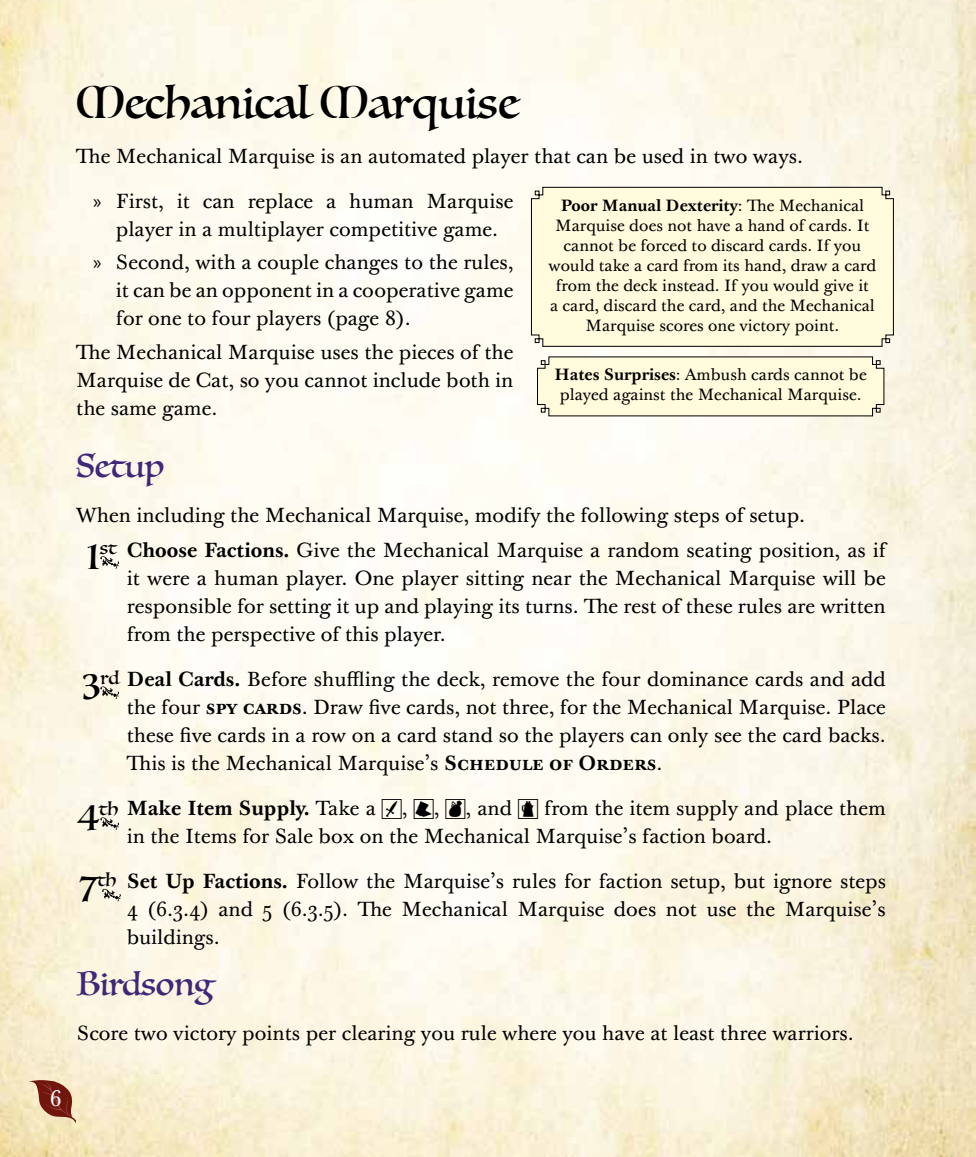
<style>
.page{position:relative;width:976px;height:1157px;background:#fff}
.page>*{position:absolute;margin:0;border:0;box-sizing:border-box;transform-origin:0 0}
.t1{font:44px "Luminari";color:#000}
.t2{font:32px "Luminari";color:#402779}
.t3{font:22px "Baskerville Ten Pro";color:#fff}
.t4{font:20px/28px "Baskerville Ten Pro";color:#000;text-align:justify}
.t5{font:700 20px "Baskerville Ten Pro";color:#000}
.t6{font:18px "Luminari";color:#000}
.t7{font:16px/20px "Baskerville Ten Pro";color:#000;text-align:center}
.s1{font-family:"Myriad Pro"}
.s2{font-weight:700}
.s3{font-weight:400}
.s4{font-size:38.2px}
</style>
<div class="page">
<img style="left:0;top:0;width:975px;height:1157px">
<svg style="left:28px;top:1080px;width:47px;height:43px;background:#b27d66"></svg>
<div style="left:530px;top:186px;width:364px;height:161px;background:#fffbdc"></div>
<svg style="left:536px;top:356px;width:348px;height:61px;background:#f4f0d3"></svg>
<svg style="left:100px;top:556px;width:19px;height:12px"></svg>
<svg style="left:100px;top:686px;width:19px;height:13px"></svg>
<svg style="left:100px;top:817px;width:19px;height:13px"></svg>
<svg style="left:102px;top:889px;width:19px;height:12px"></svg>
<svg style="left:382px;top:798px;width:20px;height:21px"></svg>
<svg style="left:413px;top:798px;width:20px;height:21px"></svg>
<svg style="left:445px;top:798px;width:20px;height:21px"></svg>
<svg style="left:518px;top:798px;width:20px;height:21px"></svg>
<h1 class="t1" style="left:76px;top:65px;width:443px">Mechanical Marquise</h1>
<p class="t4" style="left:76px;top:143px;width:724px">The Mechanical Marquise is an automated player that can be used in two ways.</p>
<p class="t4" style="left:93px;top:188px;width:421px;text-align:center"><span class="s1">»</span> First, it can replace a human Marquise player in a multiplayer competitive game.</p>
<p class="t4" style="left:116px;top:249px;width:399px;text-indent:-23px"><span class="s1">»</span> Second, with a couple changes to the rules, it can be an opponent in a cooperative game for one to four players (page 8).</p>
<p class="t4" style="left:76px;top:339px;width:438px">The Mechanical Marquise uses the pieces of the Marquise de Cat, so you cannot include both in the same game.</p>
<h2 class="t2" style="left:76px;top:438px;width:89px">Setup</h2>
<p class="t4" style="left:76px;top:502px;width:726px">When including the Mechanical Marquise, modify the following steps of setup.</p>
<p class="t7" style="left:548px;top:196px;width:329px"><span class="s2">Poor Manual Dexterity</span>: The Mechanical Marquise does not have a hand of cards. It cannot be forced to discard cards. If you would take a card from its hand, draw a card from the deck instead. If you would give it<br>a card, discard the card, and the Mechanical Marquise scores one victory point.</p>
<p class="t7" style="left:554px;top:365px;width:314px"><span class="s2">Hates Surprises</span>: Ambush cards cannot be played against the Mechanical Marquise.</p>
<p class="t4" style="left:127px;top:537px;width:760px"><span class="s2">Choose Factions.</span> Give the Mechanical Marquise a random seating position, as if it were a human player. One player sitting near the Mechanical Marquise will be responsible for setting it up and playing its turns. The rest of these rules are written from the perspective of this player.</p>
<p class="t4" style="left:127px;top:666px;width:760px;text-align:left"><span class="s2">Deal Cards.</span> Before shuffling the deck, remove the four dominance cards and add the four <span class="s2">spy cards</span>. Draw five cards, not three, for the Mechanical Marquise. Place these five cards in a row on a card stand so the players can only see the card backs.<br>This is the Mechanical Marquise’s <span class="s2">Schedule of Orders</span>.</p>
<p class="t5" style="left:127px;top:796px;width:250px">Make Item Supply. <span class="s3">Take a</span></p>
<p class="t6" style="left:85px;top:532px;width:33px"><span class="s4">1</span>st</p>
<p class="t6" style="left:81px;top:662px;width:40px"><span class="s4">3</span>rd</p>
<p class="t4" style="left:127px;top:795px;width:760px;text-indent:417px">from the item supply and place them in the Items for Sale box on the Mechanical Marquise’s faction board.</p>
<p class="t4" style="left:127px;top:868px;width:760px"><span class="s2">Set Up Factions.</span> Follow the Marquise’s rules for faction setup, but ignore steps 4 (6.3. 4) and 5 (6.3.5). The Mechanical Marquise does not use the Marquise’s buildings.</p>
<p class="t4" style="left:465px;top:795px;width:48px">, and</p>
<p class="t6" style="left:77px;top:793px;width:43px"><span class="s4">4</span>th</p>
<p class="t4" style="left:402px;top:795px;width:7px">,</p>
<p class="t4" style="left:433px;top:795px;width:7px">,</p>
<p class="t6" style="left:79px;top:864px;width:39px"><span class="s4">7</span>th</p>
<h2 class="t2" style="left:77px;top:956px;width:137px">Birdsong</h2>
<p class="t4" style="left:77px;top:1019px;width:775px">Score two victory points per clearing you rule where you have at least three warriors.</p>
<p class="t3" style="left:50px;top:1085px;width:13px">6</p>
</div>
